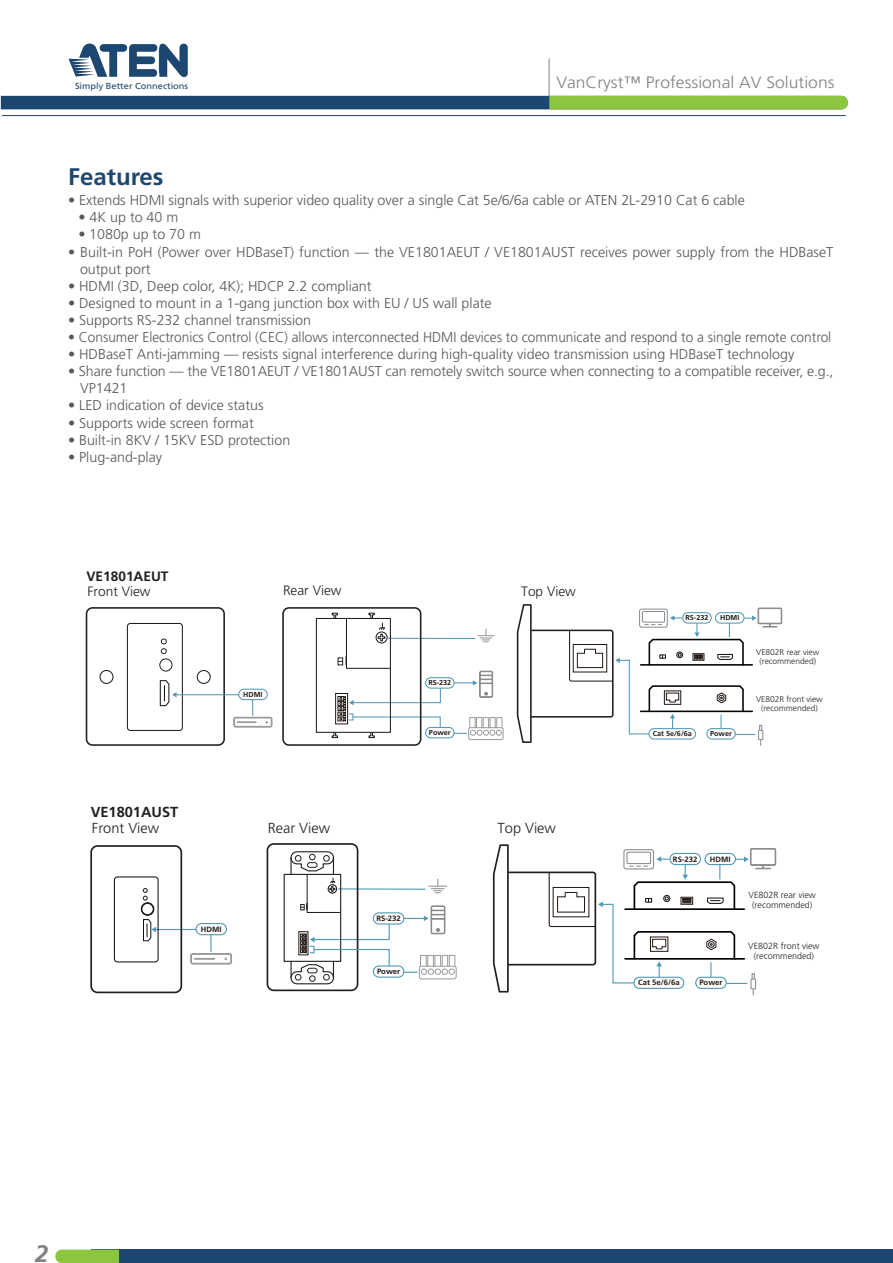
<style>
.page{position:relative;width:893px;height:1263px;background:#fff}
.page>*{position:absolute;margin:0;border:0;box-sizing:border-box;transform-origin:0 0}
.t1{font:700 24px "Frutiger";color:#1c4771}
.t2{font:italic 700 24px "Frutiger";color:#808285}
.t3{font:300 16.5px "Frutiger";color:#808285;scale:1.06 1}
.t4{font:300 14.55px "Frutiger LT";color:#231f20}
.t5{font:700 14.55px "Frutiger";color:#231f20}
.t6{font:300 14.25px/17.1px "Frutiger";color:#57585a}
.t7{font:300 14.25px "Frutiger";color:#57585a;scale:.96 1}
.t8{font:300 13.65px "Frutiger LT";color:#231f20}
.t9{font:700 13.65px "Frutiger";color:#231f20}
.t10{font:300 9px/10.1px "Frutiger LT";color:#231f20;text-align:center}
.t11{font:8.85px "Frutiger";color:#1c4771;scale:1.05 1}
.t12{font:300 8.4px/9.4px "Frutiger LT";color:#231f20;text-align:center}
.t13{font:700 7.65px "Frutiger";color:#211814}
.t14{font:700 7.2px "Frutiger";color:#211814}
</style>
<div class="page">
<hr style="left:2px;top:115px;width:844px;height:1px;background:#1c4771">
<svg style="left:1px;top:96px;width:847px;height:13px;background:#43735f"></svg>
<svg style="left:69px;top:43px;width:119px;height:34px"></svg>
<hr style="left:549px;top:59px;width:1px;height:38px;background:#808285">
<div style="left:91px;top:1249px;width:802px;height:14px;background:#1c4771"></div>
<svg style="left:55px;top:1249px;width:64px;height:14px"></svg>
<div style="left:197px;top:670px;width:14px;height:14px;border:1px solid #231f20;border-radius:50%"></div>
<div style="left:100px;top:670px;width:14px;height:14px;border:1px solid #231f20;border-radius:50%"></div>
<div style="left:86px;top:607px;width:139px;height:139px;border:2px solid #231f20;border-radius:6px"></div>
<div style="left:127px;top:623px;width:56px;height:108px;border:1px solid #231f20;border-radius:3px"></div>
<div style="left:159px;top:658px;width:13px;height:13px;border:1px solid #231f20;border-radius:50%"></div>
<svg style="left:161px;top:639px;width:6px;height:21px"></svg>
<hr style="left:176px;top:694px;width:63px;height:1px;background:#5199b5">
<svg style="left:159px;top:680px;width:18px;height:27px"></svg>
<svg style="left:233px;top:699px;width:39px;height:28px"></svg>
<div style="left:238px;top:689px;width:30px;height:11px;border:1px solid #5199b5;border-radius:5px"></div>
<svg style="left:455px;top:671px;width:38px;height:26px"></svg>
<div style="left:468px;top:727px;width:36px;height:13px;border:1px solid #989b9e;border-radius:2px"></div>
<svg style="left:455px;top:730px;width:47px;height:6px"></svg>
<div style="left:496px;top:717px;width:6px;height:11px;border:1px solid #989b9e"></div>
<div style="left:490px;top:717px;width:6px;height:11px;border:1px solid #989b9e"></div>
<div style="left:469px;top:717px;width:6px;height:11px;border:1px solid #989b9e"></div>
<div style="left:476px;top:717px;width:6px;height:11px;border:1px solid #989b9e"></div>
<div style="left:483px;top:717px;width:6px;height:11px;border:1px solid #989b9e"></div>
<div style="left:425px;top:677px;width:30px;height:12px;border:1px solid #5199b5;border-radius:5px"></div>
<div style="left:425px;top:727px;width:30px;height:11px;border:1px solid #5199b5;border-radius:5px"></div>
<hr style="left:388px;top:638px;width:87px;height:1px;background:#5199b5">
<svg style="left:477px;top:629px;width:18px;height:13px"></svg>
<svg style="left:516px;top:604px;width:266px;height:142px"></svg>
<div style="left:682px;top:612px;width:30px;height:12px;border:1px solid #5199b5;border-radius:5px"></div>
<div style="left:282px;top:607px;width:139px;height:139px;border:2px solid #231f20;border-radius:6px"></div>
<div style="left:316px;top:618px;width:75px;height:115px;border:1px solid #231f20"></div>
<svg style="left:331px;top:612px;width:59px;height:57px"></svg>
<svg style="left:331px;top:687px;width:110px;height:52px"></svg>
<hr style="left:155px;top:929px;width:41px;height:1px;background:#5199b5">
<svg style="left:190px;top:934px;width:42px;height:30px"></svg>
<div style="left:195px;top:923px;width:32px;height:12px;border:1px solid #5199b5;border-radius:6px"></div>
<svg style="left:404px;top:972px;width:14px;height:1px"></svg>
<svg style="left:404px;top:906px;width:41px;height:28px"></svg>
<div style="left:419px;top:966px;width:38px;height:13px;border:1px solid #989b9e;border-radius:2px"></div>
<div style="left:449px;top:968px;width:6px;height:7px;border:1px solid #989b9e;border-radius:50%"></div>
<div style="left:442px;top:968px;width:6px;height:7px;border:1px solid #989b9e;border-radius:50%"></div>
<div style="left:421px;top:968px;width:6px;height:7px;border:1px solid #989b9e;border-radius:50%"></div>
<div style="left:428px;top:968px;width:6px;height:7px;border:1px solid #989b9e;border-radius:50%"></div>
<div style="left:435px;top:968px;width:6px;height:7px;border:1px solid #989b9e;border-radius:50%"></div>
<div style="left:449px;top:955px;width:6px;height:11px;border:1px solid #989b9e"></div>
<div style="left:442px;top:955px;width:6px;height:11px;border:1px solid #989b9e"></div>
<div style="left:420px;top:955px;width:7px;height:11px;border:1px solid #989b9e"></div>
<div style="left:427px;top:955px;width:7px;height:11px;border:1px solid #989b9e"></div>
<div style="left:434px;top:955px;width:7px;height:11px;border:1px solid #989b9e"></div>
<div style="left:373px;top:912px;width:31px;height:12px;border:1px solid #5199b5;border-radius:6px"></div>
<div style="left:373px;top:965px;width:31px;height:13px;border:1px solid #5199b5;border-radius:6px"></div>
<hr style="left:338px;top:888px;width:88px;height:2px;background:#5199b5">
<svg style="left:429px;top:879px;width:18px;height:14px"></svg>
<div style="left:267px;top:843px;width:91px;height:148px;border:2px solid #231f20;border-radius:6px"></div>
<div style="left:284px;top:874px;width:57px;height:88px;border:1px solid #231f20"></div>
<div style="left:90px;top:845px;width:92px;height:148px;border:2px solid #231f20;border-radius:6px"></div>
<div style="left:114px;top:876px;width:45px;height:86px;border:1px solid #231f20;border-radius:3px"></div>
<div style="left:142px;top:903px;width:11px;height:12px;border:1px solid #231f20;border-radius:50%"></div>
<div style="left:141px;top:902px;width:13px;height:13px;border:1px solid #231f20;border-radius:50%"></div>
<svg style="left:142px;top:888px;width:11px;height:18px"></svg>
<svg style="left:289px;top:851px;width:52px;height:62px"></svg>
<svg style="left:142px;top:912px;width:14px;height:30px"></svg>
<svg style="left:289px;top:923px;width:101px;height:62px"></svg>
<div style="left:309px;top:946px;width:6px;height:7px;border:1px solid #5199b5"></div>
<svg style="left:492px;top:844px;width:284px;height:151px"></svg>
<p class="t11" style="left:75px;top:81px;width:109px">Simply Better Connections</p>
<p class="t3" style="left:556px;top:73px;width:264px">VanCryst™ Professional AV Solutions</p>
<h1 class="t1" style="left:68px;top:162px;width:97px">Features</h1>
<p class="t6" style="left:68px;top:192px;width:678px">• Extends HDMI signals with superior video quality over a single Cat 5e/6/6a cable or ATEN 2L-2910 Cat 6 cable</p>
<p class="t6" style="left:79px;top:209px;width:101px">• 4K up to 40 m</p>
<p class="t6" style="left:79px;top:226px;width:124px">• 1080p up to 70 m</p>
<p class="t6" style="left:80px;top:243px;width:755px;text-indent:-12px">• Built-in PoH (Power over HDBaseT) function — the VE1801AEUT / VE1801AUST receives power supply from the HDBaseT output port</p>
<p class="t6" style="left:68px;top:277px;width:305px">• HDMI (3D, Deep color, 4K); HDCP 2.2 compliant</p>
<p class="t6" style="left:68px;top:294px;width:425px">• Designed to mount in a 1-gang junction box with EU / US wall plate</p>
<p class="t6" style="left:68px;top:311px;width:245px">• Supports RS-232 channel transmission</p>
<p class="t7" style="left:68px;top:329px;width:797px">• Consumer Electronics Control (CEC) allows interconnected HDMI devices to communicate and respond to a single remote control</p>
<p class="t6" style="left:68px;top:346px;width:728px">• HDBaseT Anti-jamming — resists signal interference during high-quality video transmission using HDBaseT technology</p>
<p class="t6" style="left:80px;top:363px;width:755px;text-indent:-12px">• Share function — the VE1801AEUT / VE1801AUST can remotely switch source when connecting to a compatible receiver, e.g.,<br>VP1421</p>
<p class="t6" style="left:68px;top:397px;width:197px">• LED indication of device status</p>
<p class="t6" style="left:68px;top:414px;width:187px">• Supports wide screen format</p>
<p class="t6" style="left:68px;top:431px;width:224px">• Built-in 8KV / 15KV ESD protection</p>
<p class="t6" style="left:68px;top:448px;width:96px">• Plug-and-play</p>
<p class="t9" style="left:87px;top:568px;width:83px">VE1801AEUT</p>
<p class="t8" style="left:88px;top:583px;width:64px">Front View</p>
<p class="t8" style="left:283px;top:583px;width:60px">Rear View</p>
<p class="t8" style="left:521px;top:583px;width:56px">Top View</p>
<p class="t5" style="left:91px;top:803px;width:89px">VE1801AUST</p>
<p class="t14" style="left:243px;top:690px;width:21px">HDMI</p>
<p class="t14" style="left:428px;top:678px;width:24px">RS-232</p>
<p class="t14" style="left:429px;top:728px;width:23px">Power</p>
<p class="t4" style="left:92px;top:820px;width:69px">Front View</p>
<p class="t4" style="left:268px;top:819px;width:64px">Rear View</p>
<p class="t4" style="left:498px;top:820px;width:60px">Top View</p>
<p class="t13" style="left:201px;top:924px;width:22px">HDMI</p>
<p class="t13" style="left:376px;top:914px;width:26px">RS-232</p>
<p class="t13" style="left:377px;top:967px;width:25px">Power</p>
<p class="t14" style="left:685px;top:613px;width:24px">RS-232</p>
<p class="t14" style="left:720px;top:613px;width:21px">HDMI</p>
<p class="t14" style="left:653px;top:729px;width:41px">Cat 5e/6/6a</p>
<p class="t14" style="left:710px;top:729px;width:23px">Power</p>
<p class="t12" style="left:756px;top:647px;width:65px">VE802R rear view (recommended)</p>
<p class="t12" style="left:756px;top:694px;width:68px">VE802R front view (recommended)</p>
<p class="t13" style="left:673px;top:854px;width:26px">RS-232</p>
<p class="t13" style="left:710px;top:854px;width:22px">HDMI</p>
<p class="t13" style="left:638px;top:978px;width:43px">Cat 5e/6/6a</p>
<p class="t13" style="left:699px;top:978px;width:25px">Power</p>
<p class="t10" style="left:748px;top:890px;width:69px">VE802R rear view (recommended)</p>
<p class="t10" style="left:748px;top:941px;width:73px">VE802R front view (recommended)</p>
<h1 class="t2" style="left:35px;top:1240px;width:15px">2</h1>
</div>
